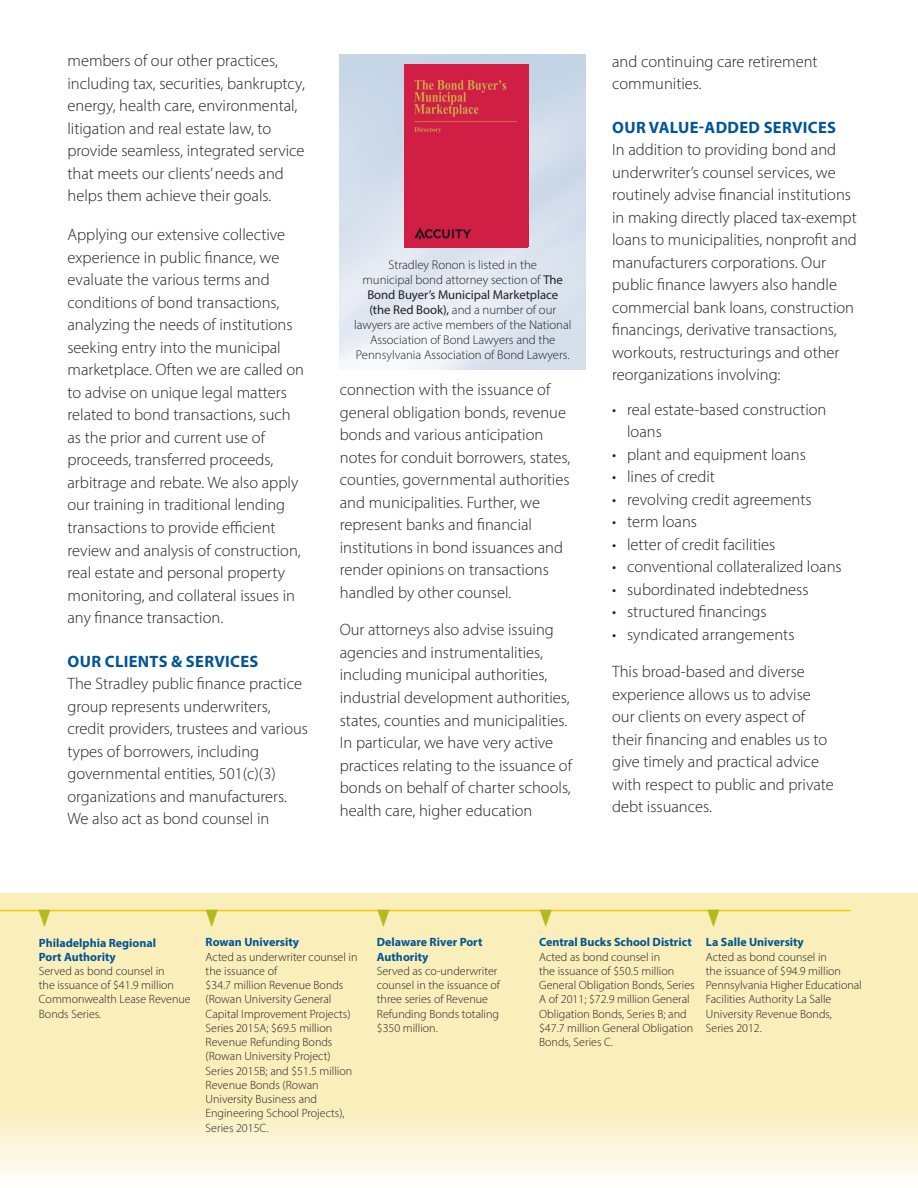
<style>
.page{position:relative;width:918px;height:1188px;background:#fff}
.page>*{position:absolute;margin:0;border:0;box-sizing:border-box;transform-origin:0 0}
.t1{font:300 16.5px/22.5px "Myriad Pro";color:#231f20}
.t2{font:700 16.5px "Myriad Pro";letter-spacing:.02em;color:#005594}
.t3{font:300 12.75px/15px "Myriad Pro";letter-spacing:-.005em;color:#231f20;text-align:center}
.t4{font:300 12px/14.2px "Myriad Pro";color:#231f20}
.t5{font:700 12px/14.2px "Myriad Pro";color:#005594}
.s1{font-weight:400}
</style>
<div class="page">
<svg style="left:1px;top:894px;width:917px;height:282px;background:#faefc1"></svg>
<hr style="left:0;top:894px;width:1px;height:294px;background:#faeeba">
<hr style="left:0;top:910px;width:851px;height:1px;background:#f0cb02">
<img style="left:339px;top:54px;width:246px;height:315px">
<div style="left:404px;top:65px;width:124px;height:182px;background:#d01e45"></div>
<img style="left:414px;top:80px;width:103px;height:160px">
<svg style="left:39px;top:909px;width:12px;height:18px"></svg>
<svg style="left:206px;top:909px;width:12px;height:18px"></svg>
<svg style="left:378px;top:909px;width:12px;height:18px"></svg>
<svg style="left:540px;top:909px;width:12px;height:18px"></svg>
<svg style="left:708px;top:909px;width:12px;height:18px"></svg>
<p class="t1" style="left:68px;top:49px;width:239px">members of our other practices, including tax, securities, bankruptcy, energy, health care, environmental, litigation and real estate law, to provide seamless, integrated service that meets our clients’ needs and helps them achieve their goals.</p>
<p class="t1" style="left:68px;top:224px;width:238px">Applying our extensive collective experience in public finance, we evaluate the various terms and conditions of bond transactions, analyzing the needs of institutions seeking entry into the municipal marketplace. Often we are called on to advise on unique legal matters related to bond transactions, such as the prior and current use of proceeds, transferred proceeds, arbitrage and rebate. We also apply our training in traditional lending transactions to provide efficient review and analysis of construction, real estate and personal property monitoring, and collateral issues in any finance transaction.</p>
<p class="t2" style="left:68px;top:650px;width:192px">OUR CLIENTS &amp; SERVICES</p>
<p class="t1" style="left:68px;top:672px;width:242px">The Stradley public finance practice group represents underwriters, credit providers, trustees and various types of borrowers, including governmental entities, 501(c)(3) organizations and manufacturers.<br>We also act as bond counsel in</p>
<p class="t3" style="left:354px;top:257px;width:219px">Stradley Ronon is listed in the<br>municipal bond attorney section of <span class="s1">The Bond Buyer’s Municipal Marketplace<br>(the Red Book),</span> and a number of our lawyers are active members of the National Association of Bond Lawyers and the Pennsylvania Association of Bond Lawyers.</p>
<p class="t1" style="left:340px;top:379px;width:232px">connection with the issuance of general obligation bonds, revenue bonds and various anticipation notes for conduit borrowers, states, counties, governmental authorities and municipalities. Further, we represent banks and financial institutions in bond issuances and render opinions on transactions handled by other counsel.</p>
<p class="t1" style="left:340px;top:619px;width:234px">Our attorneys also advise issuing agencies and instrumentalities, including municipal authorities, industrial development authorities, states, counties and municipalities.<br>In particular, we have very active practices relating to the issuance of bonds on behalf of charter schools, health care, higher education</p>
<p class="t1" style="left:612px;top:50px;width:207px">and continuing care retirement communities.</p>
<p class="t2" style="left:612px;top:116px;width:225px">OUR VALUE-ADDED SERVICES</p>
<p class="t1" style="left:612px;top:138px;width:246px">In addition to providing bond and underwriter’s counsel services, we routinely advise financial institutions in making directly placed tax-exempt loans to municipalities, nonprofit and manufacturers corporations. Our public finance lawyers also handle commercial bank loans, construction financings, derivative transactions, workouts, restructurings and other reorganizations involving:</p>
<p class="t1" style="left:627px;top:398px;width:201px;text-indent:-15px">• real estate-based construction loans</p>
<p class="t1" style="left:612px;top:443px;width:195px">• plant and equipment loans</p>
<p class="t1" style="left:612px;top:465px;width:104px">• lines of credit</p>
<p class="t1" style="left:612px;top:488px;width:201px">• revolving credit agreements</p>
<p class="t1" style="left:612px;top:510px;width:86px">• term loans</p>
<p class="t1" style="left:612px;top:533px;width:165px">• letter of credit facilities</p>
<p class="t1" style="left:612px;top:555px;width:231px">• conventional collateralized loans</p>
<p class="t1" style="left:612px;top:578px;width:198px">• subordinated indebtedness</p>
<p class="t1" style="left:612px;top:600px;width:156px">• structured financings</p>
<p class="t1" style="left:612px;top:623px;width:184px">• syndicated arrangements</p>
<p class="t1" style="left:612px;top:660px;width:223px">This broad-based and diverse experience allows us to advise our clients on every aspect of their financing and enables us to give timely and practical advice with respect to public and private debt issuances.</p>
<p class="t5" style="left:39px;top:935px;width:119px">Philadelphia Regional<br>Port Authority</p>
<p class="t4" style="left:39px;top:964px;width:153px">Served as bond counsel in<br>the issuance of $41.9 million<br>Commonwealth Lease Revenue<br>Bonds Series.</p>
<p class="t5" style="left:206px;top:935px;width:95px">Rowan University</p>
<p class="t4" style="left:206px;top:949px;width:153px">Acted as underwriter counsel in the issuance of<br>$34.7 million Revenue Bonds (Rowan University General<br>Capital Improvement Projects)<br>Series 2015A; $69.5 million<br>Revenue Refunding Bonds (Rowan University Project)<br>Series 2015B; and $51.5 million<br>Revenue Bonds (Rowan<br>University Business and<br>Engineering School Projects),<br>Series 2015C.</p>
<p class="t5" style="left:377px;top:935px;width:107px">Delaware River Port<br>Authority</p>
<p class="t4" style="left:377px;top:964px;width:125px">Served as co-underwriter counsel in the issuance of three series of Revenue<br>Refunding Bonds totaling $350 million.</p>
<p class="t5" style="left:539px;top:935px;width:154px">Central Bucks School District</p>
<p class="t4" style="left:539px;top:949px;width:157px">Acted as bond counsel in<br>the issuance of $50.5 million<br>General Obligation Bonds, Series<br>A of 2011; $72.9 million General<br>Obligation Bonds, Series B; and $47.7 million General Obligation<br>Bonds, Series C.</p>
<p class="t5" style="left:706px;top:935px;width:100px">La Salle University</p>
<p class="t4" style="left:706px;top:949px;width:157px">Acted as bond counsel in<br>the issuance of $94.9 million<br>Pennsylvania Higher Educational<br>Facilities Authority La Salle<br>University Revenue Bonds,<br>Series 2012.</p>
</div>
